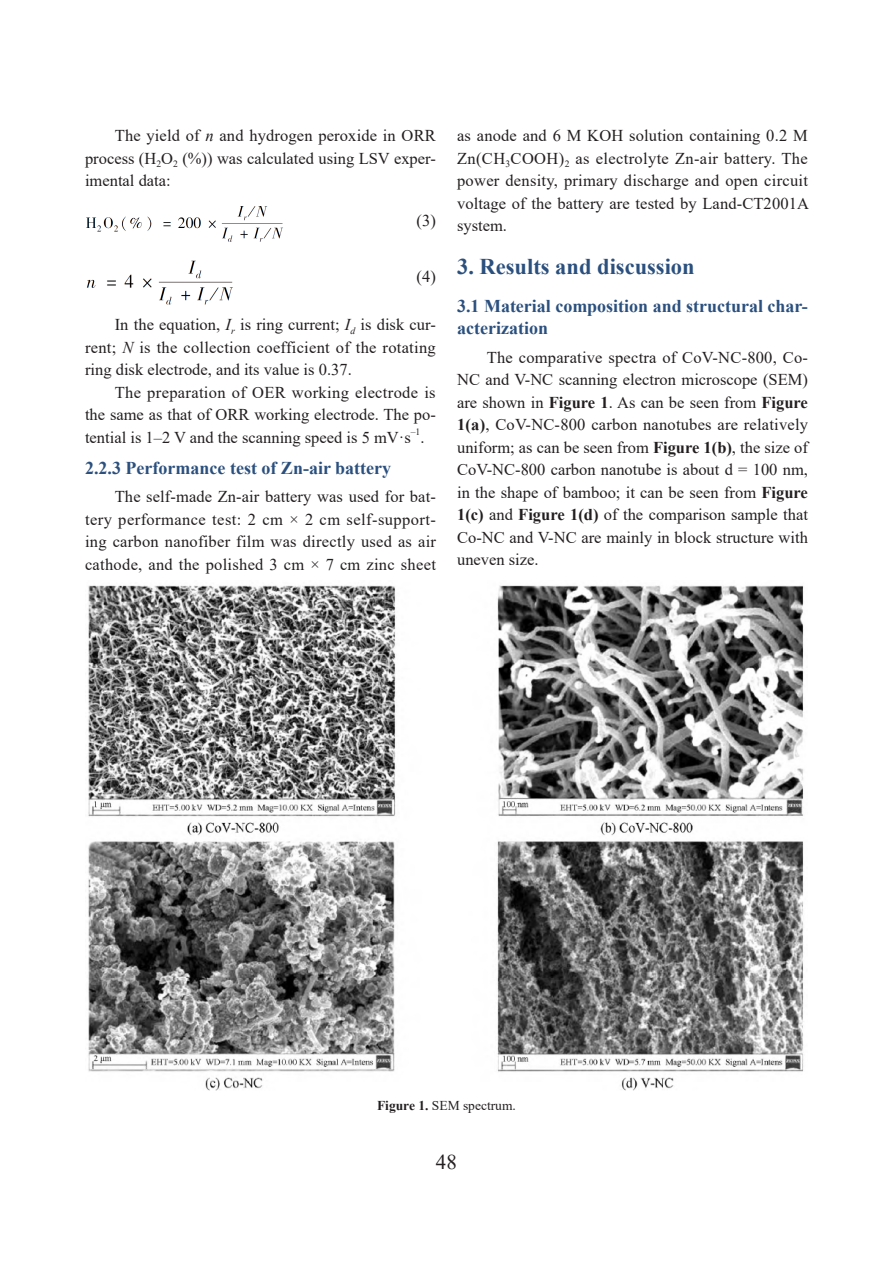
<style>
.page{position:relative;width:893px;height:1263px;background:#fff}
.page>*{position:absolute;margin:0;border:0;box-sizing:border-box;transform-origin:0 0}
.一级标题{font:700 22.5px "Times New Roman";color:#2b507e}
.t1{font:21px "Times New Roman";color:#231f20}
.二级标题{font:700 18px/22.5px "Times New Roman";color:#2b507e}
.三级标题{font:700 18px "Times New Roman";color:#2b507e}
.正文{font:16.5px/22.5px "Times New Roman";color:#231f20;text-align:justify}
.图注{font:13.5px "Times New Roman";color:#231f20}
.正文-2{font:9.6px "Times New Roman";color:#231f20}
.s1{font-style:italic}
.s2{font-weight:700}
</style>
<div class="page">
<img style="left:86px;top:206px;width:197px;height:36px">
<img style="left:86px;top:260px;width:147px;height:45px">
<img style="left:88px;top:585px;width:716px;height:506px">
<p class="正文" style="left:85px;top:124px;width:352px;text-indent:30px">The yield of <span class="s1">n</span> and hydrogen peroxide in ORR process (H<sub>2</sub>O<sub>2</sub> (%)) was calculated using LSV exper&shy;imental data:</p>
<p class="正文" style="left:417px;top:208px;width:21px">(3)</p>
<p class="正文" style="left:417px;top:265px;width:21px">(4)</p>
<p class="正文" style="left:85px;top:313px;width:352px;text-indent:30px">In the equation, <span class="s1">I</span><sub>r</sub> is ring current; <span class="s1">I</span><sub>d</sub> is disk cur&shy;rent; <span class="s1">N</span> is the collection coefficient of the rotating ring disk electrode, and its value is 0.37.</p>
<p class="正文" style="left:85px;top:381px;width:352px;text-indent:30px">The preparation of OER working electrode is the same as that of ORR working electrode. The po&shy;tential is 1–2 V and the scanning speed is 5 mV·s</p>
<p class="正文-2" style="left:411px;top:425px;width:11px">–1</p>
<p class="正文" style="left:420px;top:426px;width:6px">.</p>
<p class="三级标题" style="left:85px;top:455px;width:308px">2.2.3 Performance test of Zn-air battery</p>
<p class="正文" style="left:85px;top:485px;width:352px;text-indent:30px">The self-made Zn-air battery was used for bat&shy;tery performance test: 2 cm × 2 cm self-support&shy;ing carbon nanofiber film was directly used as air cathode, and the polished 3 cm × 7 cm zinc sheet</p>
<p class="正文" style="left:457px;top:124px;width:353px">as anode and 6 M KOH solution containing 0.2 M Zn(CH<sub>3</sub>COOH)<sub>2</sub> as electrolyte Zn-air battery. The power density, primary discharge and open circuit voltage of the battery are tested by Land-CT2001A system.</p>
<p class="一级标题" style="left:457px;top:250px;width:239px">3. Results and discussion</p>
<p class="二级标题" style="left:457px;top:294px;width:352px">3.1 Material composition and structural char&shy;acterization</p>
<p class="正文" style="left:457px;top:345px;width:352px;text-indent:30px">The comparative spectra of CoV-NC-800, Co-NC and V-NC scanning electron microscope (SEM) are shown in <span class="s2">Figure 1</span>. As can be seen from <span class="s2">Figure 1(a)</span>, CoV-NC-800 carbon nanotubes are relatively uniform; as can be seen from <span class="s2">Figure 1(b)</span>, the size of CoV-NC-800 carbon nanotube is about d = 100 nm, in the shape of bamboo; it can be seen from <span class="s2">Figure 1(c)</span> and <span class="s2">Figure 1(d)</span> of the comparison sample that Co-NC and V-NC are mainly in block structure with uneven size.</p>
<p class="图注" style="left:377px;top:1096px;width:140px"><span class="s2">Figure 1.</span> SEM spectrum.</p>
<p class="t1" style="left:436px;top:1147px;width:22px">48</p>
</div>
